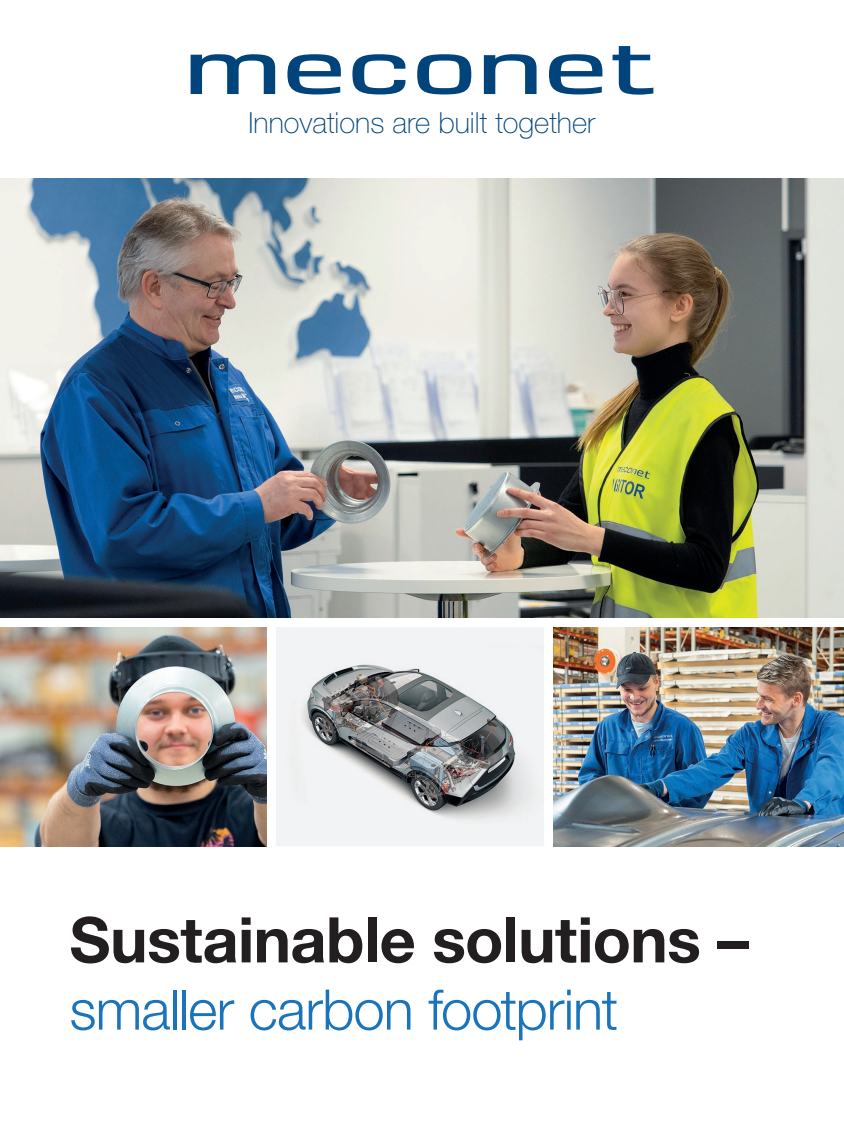
<style>
.page{position:relative;width:844px;height:1141px;background:#fff}
.page>*{position:absolute;margin:0;border:0;box-sizing:border-box;transform-origin:0 0}
.t1{font:700 63px "Helvetica Neue LT Std";letter-spacing:-.01em;color:#231f20}
.t2{font:300 56px "Helvetica Neue LT Std";letter-spacing:-.015em;color:#1974bb}
.t3{font:100 29.22px "Helvetica Neue LT Std";color:#00447b}
</style>
<div class="page">
<div style="left:276px;top:627px;width:268px;height:219px;background:#f2f3f4"></div>
<img style="left:276px;top:646px;width:268px;height:177px">
<img style="left:553px;top:627px;width:290px;height:219px">
<img style="left:0;top:627px;width:267px;height:219px">
<img style="left:1px;top:179px;width:842px;height:439px">
<svg style="left:190px;top:54px;width:85px;height:40px"></svg>
<svg style="left:352px;top:54px;width:53px;height:40px"></svg>
<svg style="left:483px;top:54px;width:53px;height:40px"></svg>
<svg style="left:612px;top:46px;width:41px;height:49px"></svg>
<svg style="left:417px;top:54px;width:54px;height:40px"></svg>
<svg style="left:287px;top:54px;width:54px;height:40px"></svg>
<svg style="left:549px;top:54px;width:53px;height:40px"></svg>
<svg style="left:0;top:178px;width:1px;height:543px"></svg>
<img style="left:0;top:376px;width:1px;height:98px">
<p class="t3" style="left:248px;top:106px;width:348px">Innovations are built together</p>
<h1 class="t1" style="left:69px;top:901px;width:680px">Sustainable solutions –</h1>
<h2 class="t2" style="left:69px;top:975px;width:550px">smaller carbon footprint</h2>
</div>
